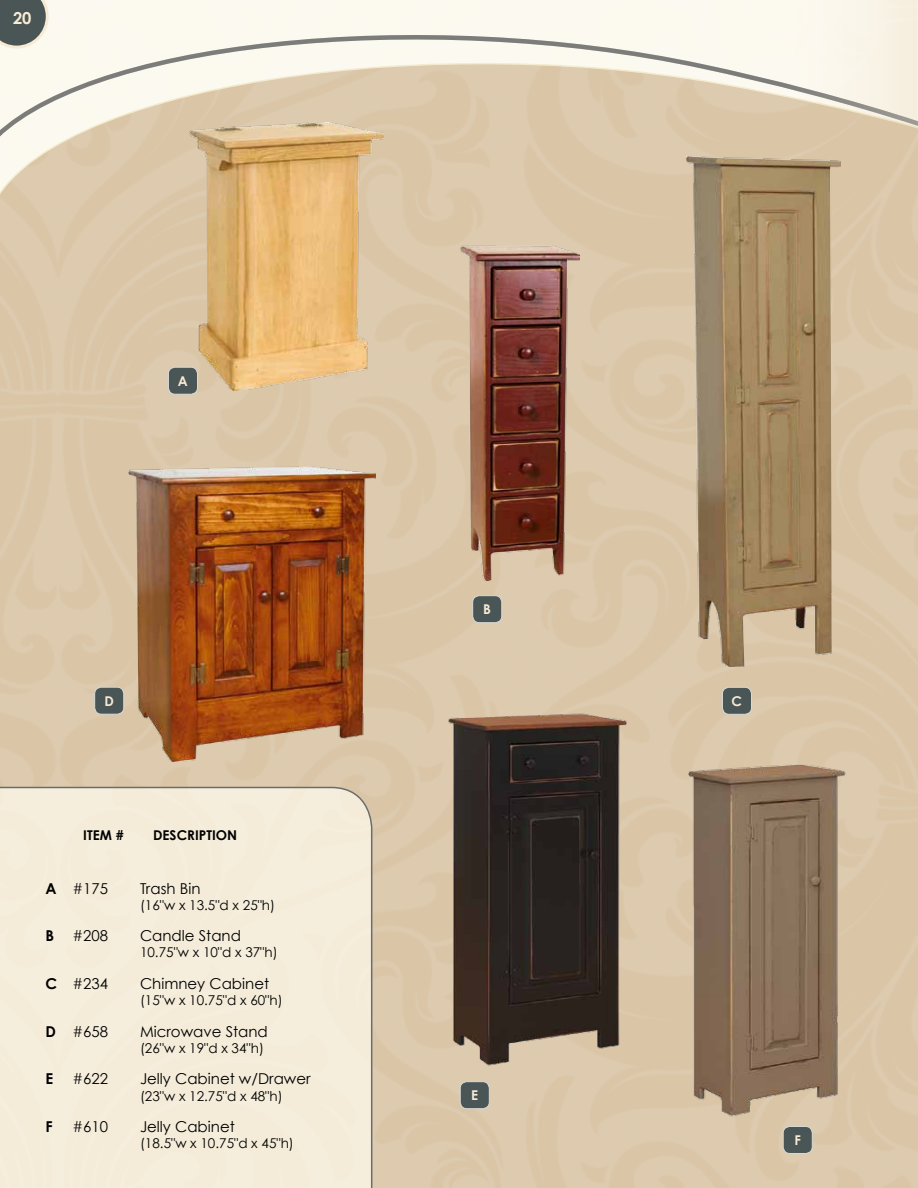
<style>
.page{position:relative;width:918px;height:1188px;background:#fff}
.page>*{position:absolute;margin:0;border:0;box-sizing:border-box;transform-origin:0 0}
.t1{font:700 16.5px "Century Gothic";color:#f8ebd5}
.t2{font:15px "Century Gothic";color:#000}
.t3{font:700 15px "Century Gothic";color:#000}
.t4{font:13.5px "Century Gothic";color:#000}
.t5{font:700 13.5px "Century Gothic";color:#000}
.t6{font:700 13.5px "Century Gothic";color:#f8ebd5}
.s1{font-weight:700}
</style>
<div class="page">
<div style="left:0;top:227px;width:918px;height:961px;background:#dac7a9"></div>
<svg style="left:0;top:0;width:918px;height:227px"></svg>
<svg style="left:0;top:18px;width:918px;height:134px"></svg>
<img style="left:437px;top:692px;width:196px;height:385px">
<img style="left:129px;top:467px;width:246px;height:295px">
<img style="left:687px;top:157px;width:153px;height:510px">
<img style="left:189px;top:123px;width:194px;height:268px">
<img style="left:461px;top:245px;width:119px;height:336px">
<div style="left:0;top:787px;width:372px;height:401px;background:#f4ecda"></div>
<img style="left:682px;top:739px;width:168px;height:378px">
<div style="left:168px;top:367px;width:29px;height:27px;background:#4a5555;border-radius:7px"></div>
<div style="left:168px;top:367px;width:30px;height:27px;border:1px solid #d8dad8;border-radius:7px"></div>
<div style="left:473px;top:596px;width:29px;height:27px;background:#4a5555;border-radius:7px"></div>
<div style="left:472px;top:596px;width:30px;height:27px;border:1px solid #d8dad8;border-radius:7px"></div>
<div style="left:722px;top:687px;width:30px;height:27px;background:#4a5555;border-radius:7px"></div>
<div style="left:722px;top:687px;width:30px;height:27px;border:1px solid #d8dad8;border-radius:7px"></div>
<div style="left:95px;top:687px;width:29px;height:27px;background:#4a5555;border-radius:7px"></div>
<div style="left:94px;top:687px;width:30px;height:27px;border:1px solid #d8dad8;border-radius:7px"></div>
<div style="left:460px;top:1082px;width:29px;height:27px;background:#4a5555;border-radius:7px"></div>
<div style="left:460px;top:1082px;width:29px;height:27px;border:1px solid #d8dad8;border-radius:7px"></div>
<div style="left:783px;top:1126px;width:29px;height:27px;background:#4a5555;border-radius:7px"></div>
<div style="left:783px;top:1126px;width:29px;height:28px;border:1px solid #d8dad8;border-radius:7px"></div>
<svg style="left:0;top:0;width:49px;height:49px;background:#727975"></svg>
<p class="t1" style="left:13px;top:8px;width:20px">20</p>
<p class="t6" style="left:178px;top:372px;width:11px">A</p>
<p class="t6" style="left:483px;top:601px;width:9px">B</p>
<p class="t6" style="left:104px;top:692px;width:11px">D</p>
<p class="t6" style="left:732px;top:692px;width:12px">C</p>
<p class="t5" style="left:83px;top:827px;width:42px">ITEM #</p>
<p class="t5" style="left:153px;top:827px;width:85px">DESCRIPTION</p>
<p class="t2" style="left:46px;top:879px;width:64px"><span class="s1">A</span> #175</p>
<p class="t2" style="left:140px;top:879px;width:62px">Trash Bin</p>
<p class="t4" style="left:140px;top:897px;width:137px">(16"w x 13.5"d x 25"h)</p>
<p class="t2" style="left:46px;top:927px;width:64px"><span class="s1">B</span> #208</p>
<p class="t2" style="left:140px;top:927px;width:102px">Candle Stand</p>
<p class="t4" style="left:140px;top:944px;width:139px">10.75"w x 10"d x 37"h)</p>
<p class="t2" style="left:46px;top:974px;width:64px"><span class="s1">C</span> #234</p>
<p class="t2" style="left:140px;top:974px;width:131px">Chimney Cabinet</p>
<p class="t4" style="left:140px;top:992px;width:144px">(15"w x 10.75"d x 60"h)</p>
<p class="t2" style="left:46px;top:1022px;width:64px"><span class="s1">D</span> #658</p>
<p class="t2" style="left:140px;top:1022px;width:129px">Microwave Stand</p>
<p class="t4" style="left:140px;top:1040px;width:125px">(26"w x 19"d x 34"h)</p>
<p class="t3" style="left:46px;top:1069px;width:9px">E</p>
<p class="t2" style="left:73px;top:1070px;width:37px">#622</p>
<p class="t2" style="left:140px;top:1070px;width:172px">Jelly Cabinet w/Drawer</p>
<p class="t4" style="left:140px;top:1087px;width:144px">(23"w x 12.75"d x 48"h)</p>
<p class="t3" style="left:46px;top:1117px;width:9px">F</p>
<p class="t2" style="left:73px;top:1117px;width:37px">#610</p>
<p class="t2" style="left:140px;top:1117px;width:96px">Jelly Cabinet</p>
<p class="t4" style="left:140px;top:1135px;width:155px">(18.5"w x 10.75"d x 45"h)</p>
<p class="t6" style="left:471px;top:1087px;width:9px">E</p>
<p class="t6" style="left:794px;top:1132px;width:8px">F</p>
</div>
